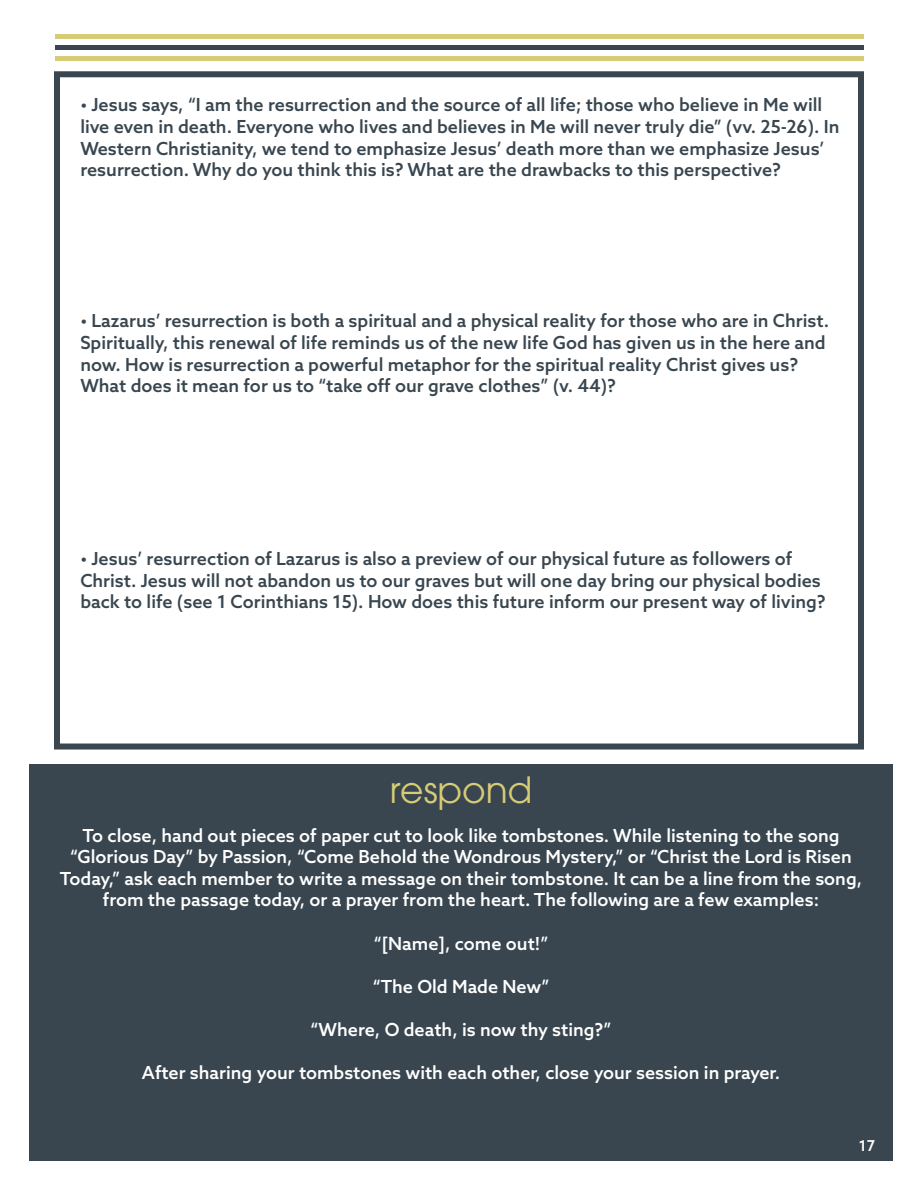
<style>
.page{position:relative;width:918px;height:1188px;background:#fff}
.page>*{position:absolute;margin:0;border:0;box-sizing:border-box;transform-origin:0 0}
.t1{font:36px "ITC Avant Garde Pro";color:#d7cb75}
.t2{font:500 18px/21.6px "Azo Sans";color:#39464f}
.t3{font:500 18px/21.6px "Azo Sans";color:#fff;text-align:center}
.t4{font:500 15px "Azo Sans";color:#fff}
</style>
<div class="page">
<div style="left:55px;top:56px;width:809px;height:5px;background:#d7cb75"></div>
<hr style="left:55px;top:34px;width:809px;height:4px;background:#d7cb75">
<hr style="left:55px;top:45px;width:809px;height:4px;background:#39464f">
<div style="left:54px;top:71px;width:810px;height:679px;border:6px solid #39464f"></div>
<div style="left:29px;top:765px;width:864px;height:396px;background:#39464f"></div>
<p class="t2" style="left:80px;top:94px;width:761px">• Jesus says, “I am the resurrection and the source of all life; those who believe in Me will live even in death. Everyone who lives and believes in Me will never truly die” (vv. 25-26). In Western Christianity, we tend to emphasize Jesus’ death more than we emphasize Jesus’ resurrection. Why do you think this is? What are the drawbacks to this perspective?</p>
<p class="t2" style="left:80px;top:310px;width:750px">• Lazarus’ resurrection is both a spiritual and a physical reality for those who are in Christ.<br>Spiritually, this renewal of life reminds us of the new life God has given us in the here and now. How is resurrection a powerful metaphor for the spiritual reality Christ gives us?<br>What does it mean for us to “take off our grave clothes” (v. 44)?</p>
<p class="t2" style="left:80px;top:548px;width:747px">• Jesus’ resurrection of Lazarus is also a preview of our physical future as followers of<br>Christ. Jesus will not abandon us to our graves but will one day bring our physical bodies back to life (see 1 Corinthians 15). How does this future inform our present way of living?</p>
<p class="t1" style="left:390px;top:767px;width:144px">respond</p>
<p class="t3" style="left:60px;top:824px;width:804px">To close, hand out pieces of paper cut to look like tombstones. While listening to the song “Glorious Day” by Passion, “Come Behold the Wondrous Mystery,” or “Christ the Lord is Risen Today,” ask each member to write a message on their tombstone. It can be a line from the song, from the passage today, or a prayer from the heart. The following are a few examples:</p>
<p class="t3" style="left:374px;top:932px;width:176px">“[Name], come out!”</p>
<p class="t3" style="left:373px;top:975px;width:178px">“The Old Made New”</p>
<p class="t3" style="left:311px;top:1018px;width:302px">“Where, O death, is now thy sting?”</p>
<p class="t3" style="left:142px;top:1062px;width:640px">After sharing your tombstones with each other, close your session in prayer.</p>
<p class="t4" style="left:859px;top:1135px;width:18px">17</p>
</div>
